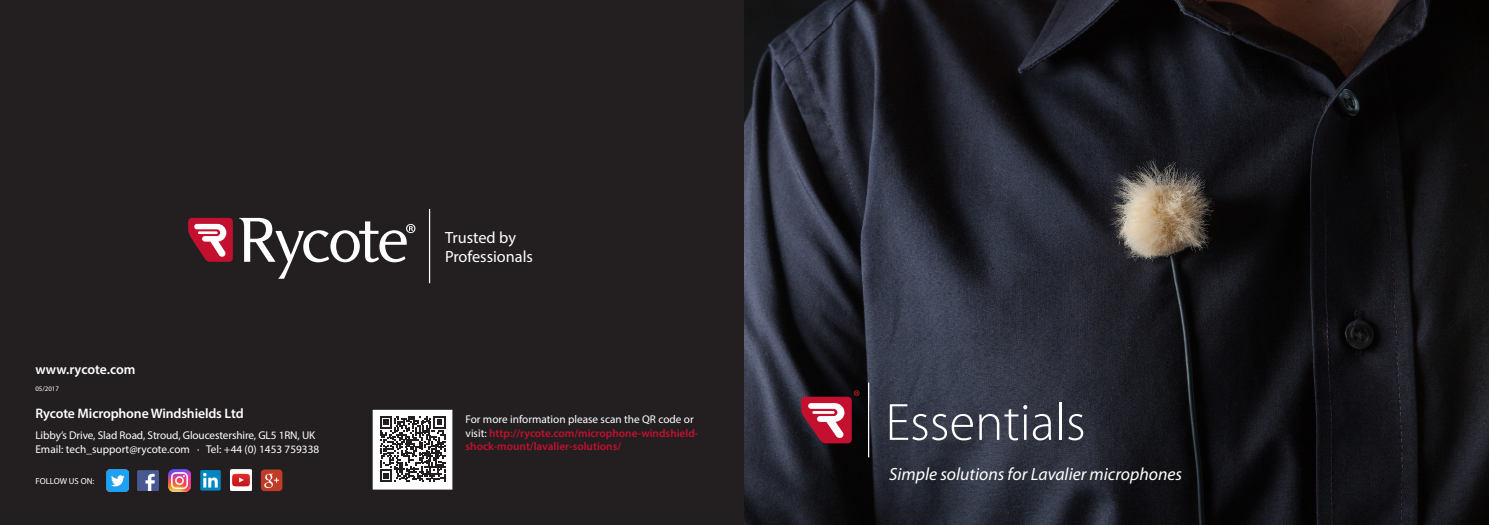
<style>
.page{position:relative;width:1489px;height:525px;background:#fff}
.page>*{position:absolute;margin:0;border:0;box-sizing:border-box;transform-origin:0 0}
.t1{font:300 52.75px "Myriad Pro";color:#fff}
.t2{font:italic 17.62px "Myriad Pro";color:#fff}
.t3{font:16.25px "Myriad Pro";color:#fff}
.t4{font:600 13.75px "Myriad Pro";letter-spacing:-.01em;color:#fff}
.t5{font:600 11.25px/13.5px "Myriad Pro";color:#c3102f}
.t6{font:11.25px/14.1px "Myriad Pro";letter-spacing:-.01em;color:#fff}
.t7{font:8.75px "Myriad Pro";color:#fff}
.t8{font:6.88px "Myriad Pro";color:#fff}
.s1{font-weight:400;color:#fff}
</style>
<div class="page">
<div style="left:0;top:0;width:744px;height:524px;background:#231f20"></div>
<img style="left:230px;top:469px;width:21px;height:21px">
<img style="left:106px;top:469px;width:22px;height:22px">
<div style="left:200px;top:470px;width:21px;height:20px;background:#0086c2"></div>
<svg style="left:203px;top:472px;width:15px;height:15px"></svg>
<div style="left:261px;top:469px;width:21px;height:22px;background:#c13c28;border-radius:4px"></div>
<svg style="left:264px;top:473px;width:15px;height:15px"></svg>
<img style="left:168px;top:469px;width:23px;height:22px">
<img style="left:137px;top:470px;width:21px;height:20px">
<div style="left:372px;top:409px;width:80px;height:80px;background:#fff;border:1px solid #fff"></div>
<svg style="left:188px;top:218px;width:45px;height:44px;background:#b7475a"></svg>
<hr style="left:198px;top:231px;width:20px;height:3px;background:#fff">
<svg style="left:239px;top:218px;width:174px;height:60px"></svg>
<hr style="left:429px;top:209px;width:1px;height:74px;background:#fff">
<svg style="left:380px;top:416px;width:65px;height:65px"></svg>
<img style="left:744px;top:0;width:744px;height:524px">
<hr style="left:868px;top:382px;width:1px;height:75px;background:#fff">
<svg style="left:801px;top:390px;width:58px;height:53px;background:#913d4d"></svg>
<p class="t4" style="left:35px;top:360px;width:102px">www.rycote.com</p>
<p class="t8" style="left:35px;top:384px;width:25px">05/2017</p>
<p class="t4" style="left:35px;top:404px;width:210px">Rycote Microphone Windshields Ltd</p>
<p class="t6" style="left:35px;top:427px;width:285px">Libby’s Drive, Slad Road, Stroud, Gloucestershire, GL5 1RN, UK<br>Email: tech_support@rycote.com · Tel: +44 (0) 1453 759338</p>
<p class="t7" style="left:35px;top:475px;width:60px">FOLLOW US ON:</p>
<p class="t3" style="left:445px;top:227px;width:72px">Trusted by</p>
<p class="t3" style="left:445px;top:247px;width:89px">Professionals</p>
<p class="t5" style="left:465px;top:412px;width:234px"><span class="s1">For more information please scan the QR code or visit:</span> http://rycote.com/microphone-windshield&shy;shock-mount/lavalier-solutions/</p>
<p class="t1" style="left:885px;top:390px;width:202px">Essentials</p>
<p class="t2" style="left:889px;top:462px;width:294px">Simple solutions for Lavalier microphones</p>
</div>
